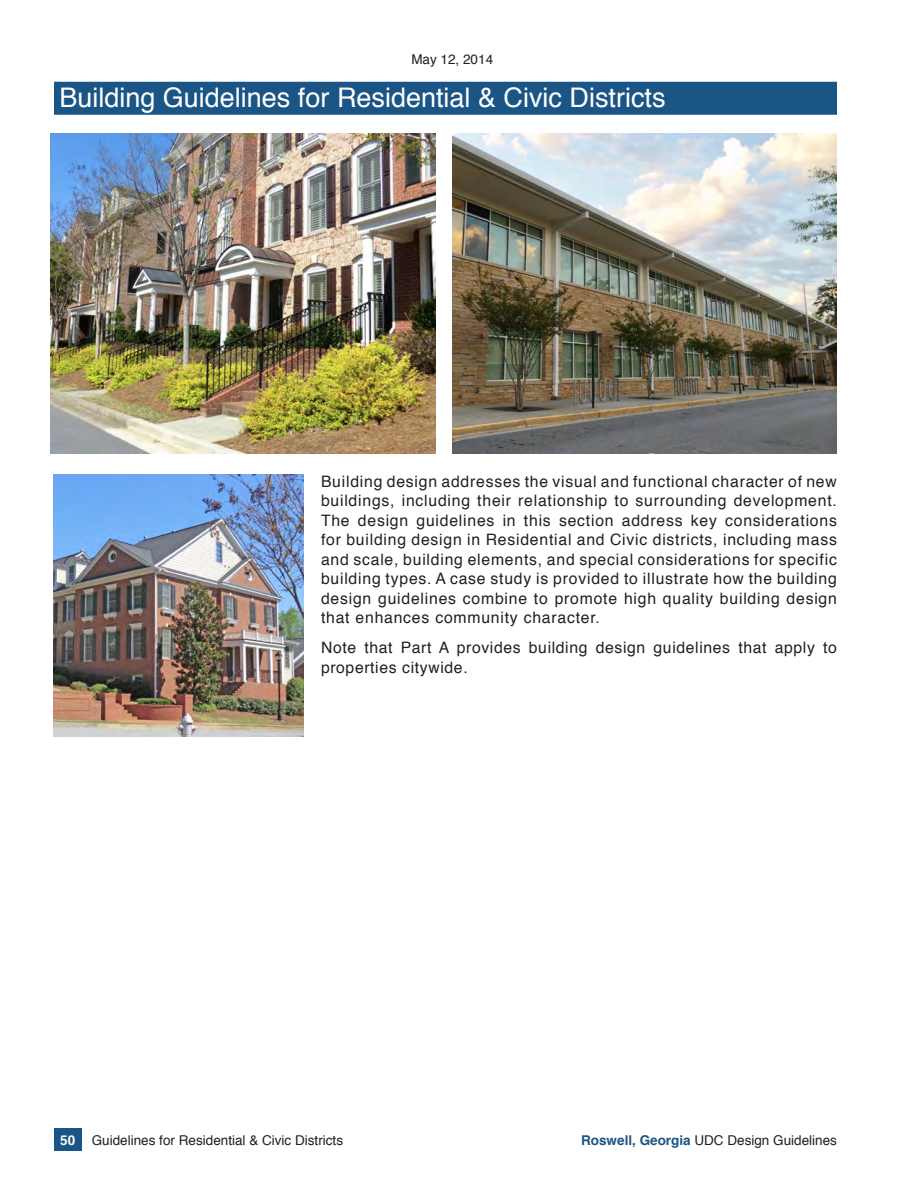
<style>
.page{position:relative;width:918px;height:1188px;background:#fff}
.page>*{position:absolute;margin:0;border:0;box-sizing:border-box;transform-origin:0 0}
.Header_1{font:27px "Helvetica";color:#fff}
.Body_Text{font:15.75px/19.5px "Helvetica";letter-spacing:.04em;color:#231f20;text-align:justify}
.t1{font:13.5px "Helvetica";color:#231f20}
.s1{font-weight:700;color:#fff}
.s2{font-weight:700;color:#1b5585}
</style>
<div class="page">
<div style="left:54px;top:1128px;width:28px;height:23px;background:#1b5585"></div>
<div style="left:54px;top:82px;width:783px;height:33px;background:#1b5585"></div>
<img style="left:51px;top:133px;width:385px;height:321px">
<img style="left:54px;top:475px;width:249px;height:262px">
<img style="left:452px;top:133px;width:385px;height:321px">
<p class="t1" style="left:411px;top:49px;width:83px">May 12, 2014</p>
<p class="Header_1" style="left:59px;top:76px;width:608px">Building Guidelines for Residential &amp; Civic Districts</p>
<p class="Body_Text" style="left:321px;top:472px;width:517px">Building design addresses the visual and functional character of new buildings, including their relationship to surrounding development.<br>The design guidelines in this section address key considerations for building design in Residential and Civic districts, including mass and scale, building elements, and special considerations for specific building types. A case study is provided to illustrate how the building design guidelines combine to promote high quality building design that enhances community character.</p>
<p class="Body_Text" style="left:321px;top:639px;width:517px">Note that Part A provides building design guidelines that apply to properties citywide.</p>
<p class="t1" style="left:60px;top:1130px;width:284px"><span class="s1">50</span> Guidelines for Residential &amp; Civic Districts</p>
<p class="t1" style="left:581px;top:1130px;width:257px"><span class="s2">Roswell, Georgia</span> UDC Design Guidelines</p>
</div>
